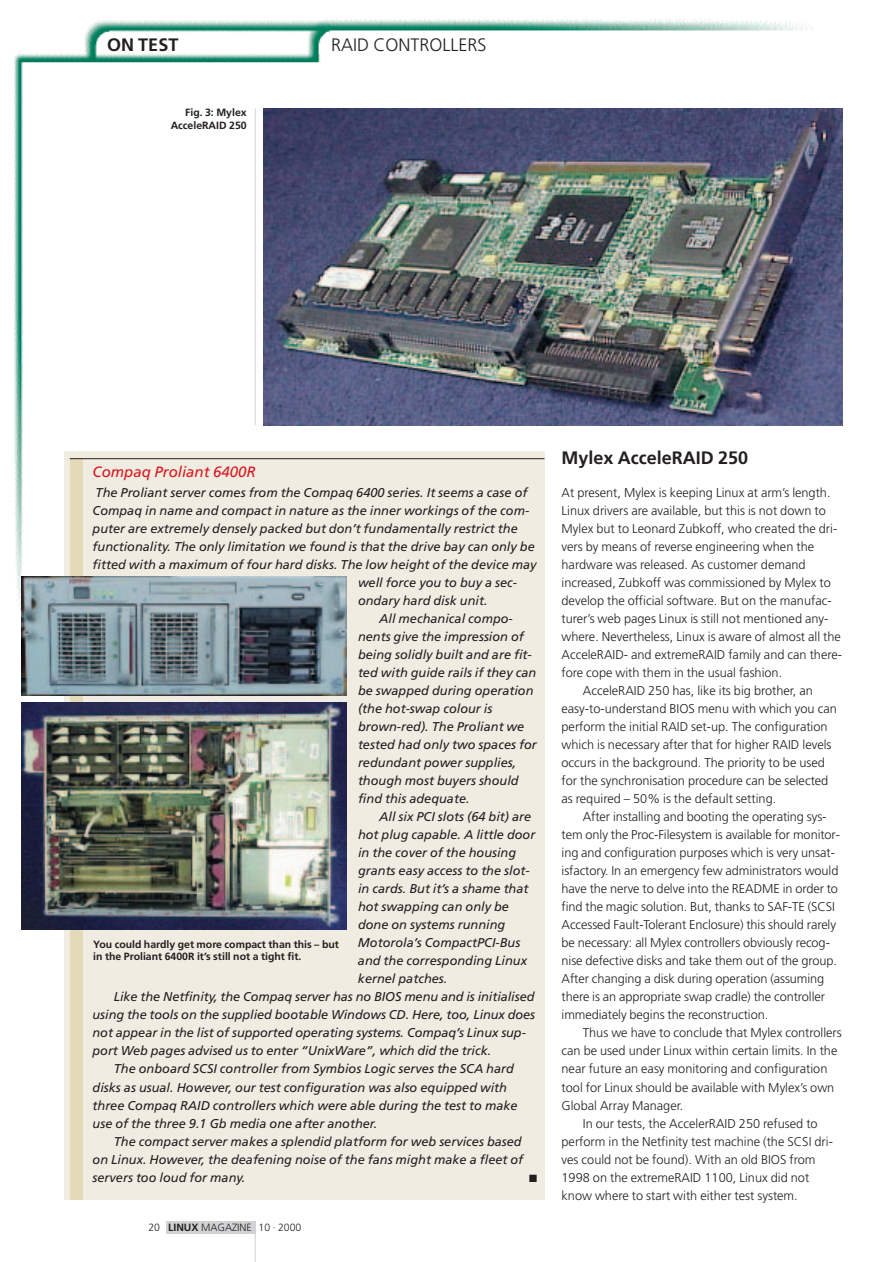
<style>
.page{position:relative;width:893px;height:1262px;background:#fff}
.page>*{position:absolute;margin:0;border:0;box-sizing:border-box;transform-origin:0 0}
.t1{font:700 18px "Frutiger";color:#231f20}
.t2{font:300 18px "Frutiger";color:#231f20}
.t3{font:italic 15px "Frutiger";color:#d7171f}
.t4{font:300 12.75px "Frutiger";color:#231f20}
.t5{font:italic 12.75px "Frutiger";color:#231f20}
.t6{font:700 10.5px/12.6px "Frutiger";color:#231f20;text-align:right}
.t7{font:300 10.5px "Frutiger";color:#231f20}
.t8{font:10.5px "Zapf Dingbats";color:#231f20}
.s1{font-weight:700}
</style>
<div class="page">
<img style="left:14px;top:19px;width:829px;height:608px">
<hr style="left:255px;top:108px;width:1px;height:317px;background:#d1d2d4">
<hr style="left:255px;top:1220px;width:1px;height:42px;background:#d1d2d4">
<div style="left:166px;top:1220px;width:89px;height:13px;background:#d1d2d4"></div>
<div style="left:64px;top:450px;width:480px;height:749px;background:#f1ece2"></div>
<div style="left:70px;top:458px;width:13px;height:741px;background:#e5dab7"></div>
<hr style="left:70px;top:458px;width:474px;height:1px;background:#231f20">
<img style="left:21px;top:576px;width:325px;height:119px">
<img style="left:21px;top:702px;width:325px;height:227px">
<img style="left:264px;top:108px;width:578px;height:317px">
<h1 class="t1" style="left:107px;top:38px;width:73px">ON TEST</h1>
<h1 class="t2" style="left:331px;top:38px;width:157px">RAID CONTROLLERS</h1>
<p class="t6" style="left:171px;top:107px;width:77px">Fig. 3: Mylex<br>AcceleRAID 250</p>
<p class="t3" style="left:93px;top:465px;width:164px">Compaq Proliant 6400R</p>
<p class="t5" style="left:96px;top:487px;width:433px">The Proliant server comes from the Compaq 6400 series. It seems a case of</p>
<p class="t5" style="left:93px;top:505px;width:438px">Compaq in name and compact in nature as the inner workings of the com-</p>
<p class="t5" style="left:93px;top:523px;width:426px">puter are extremely densely packed but don’t fundamentally restrict the</p>
<p class="t5" style="left:93px;top:541px;width:443px">functionality. The only limitation we found is that the drive bay can only be</p>
<p class="t5" style="left:93px;top:559px;width:445px">fitted with a maximum of four hard disks. The low height of the device may</p>
<p class="t5" style="left:358px;top:577px;width:161px">well force you to buy a sec-</p>
<p class="t5" style="left:358px;top:595px;width:131px">ondary hard disk unit.</p>
<p class="t5" style="left:379px;top:613px;width:135px">All mechanical compo-</p>
<p class="t5" style="left:358px;top:631px;width:167px">nents give the impression of</p>
<p class="t5" style="left:358px;top:649px;width:175px">being solidly built and are fit-</p>
<p class="t5" style="left:358px;top:667px;width:180px">ted with guide rails if they can</p>
<p class="t5" style="left:358px;top:685px;width:177px">be swapped during operation</p>
<p class="t5" style="left:358px;top:703px;width:136px">(the hot-swap colour is</p>
<p class="t5" style="left:358px;top:721px;width:168px">brown-red). The Proliant we</p>
<p class="t5" style="left:358px;top:739px;width:180px">tested had only two spaces for</p>
<p class="t5" style="left:358px;top:757px;width:160px">redundant power supplies,</p>
<p class="t5" style="left:358px;top:775px;width:162px">though most buyers should</p>
<p class="t5" style="left:358px;top:794px;width:113px">find this adequate.</p>
<p class="t5" style="left:379px;top:812px;width:153px">All six PCI slots (64 bit) are</p>
<p class="t5" style="left:358px;top:830px;width:179px">hot plug capable. A little door</p>
<p class="t5" style="left:358px;top:848px;width:160px">in the cover of the housing</p>
<p class="t5" style="left:358px;top:866px;width:173px">grants easy access to the slot-</p>
<p class="t5" style="left:358px;top:884px;width:172px">in cards. But it’s a shame that</p>
<p class="t5" style="left:358px;top:902px;width:152px">hot swapping can only be</p>
<p class="t5" style="left:358px;top:920px;width:149px">done on systems running</p>
<p class="t5" style="left:358px;top:938px;width:164px">Motorola’s CompactPCI-Bus</p>
<p class="t5" style="left:358px;top:956px;width:171px">and the corresponding Linux</p>
<p class="t5" style="left:358px;top:974px;width:91px">kernel patches.</p>
<p class="t5" style="left:114px;top:992px;width:422px">Like the Netfinity, the Compaq server has no BIOS menu and is initialised</p>
<p class="t5" style="left:93px;top:1010px;width:444px">using the tools on the supplied bootable Windows CD. Here, too, Linux does</p>
<p class="t5" style="left:93px;top:1028px;width:435px">not appear in the list of supported operating systems. Compaq’s Linux sup-</p>
<p class="t5" style="left:93px;top:1046px;width:400px">port Web pages advised us to enter “UnixWare”, which did the trick.</p>
<p class="t5" style="left:114px;top:1064px;width:401px">The onboard SCSI controller from Symbios Logic serves the SCA hard</p>
<p class="t5" style="left:93px;top:1082px;width:416px">disks as usual. However, our test configuration was also equipped with</p>
<p class="t5" style="left:93px;top:1100px;width:426px">three Compaq RAID controllers which were able during the test to make</p>
<p class="t5" style="left:93px;top:1118px;width:286px">use of the three 9.1 Gb media one after another.</p>
<p class="t5" style="left:114px;top:1136px;width:409px">The compact server makes a splendid platform for web services based</p>
<p class="t5" style="left:93px;top:1154px;width:432px">on Linux. However, the deafening noise of the fans might make a fleet of</p>
<p class="t5" style="left:93px;top:1172px;width:154px">servers too loud for many.</p>
<p class="t8" style="left:529px;top:1172px;width:9px">■</p>
<p class="t6" style="left:93px;top:938px;width:247px;text-align:left">You could hardly get more compact than this – but in the Proliant 6400R it’s still not a tight fit.</p>
<p class="t7" style="left:148px;top:1223px;width:154px">20 <span class="s1">LINUX</span> MAGAZINE 10 · 2000</p>
<h1 class="t1" style="left:561px;top:451px;width:188px">Mylex AcceleRAID 250</h1>
<p class="t4" style="left:561px;top:487px;width:270px">At present, Mylex is keeping Linux at arm’s length.</p>
<p class="t4" style="left:561px;top:505px;width:266px">Linux drivers are available, but this is not down to</p>
<p class="t4" style="left:561px;top:523px;width:277px">Mylex but to Leonard Zubkoff, who created the dri-</p>
<p class="t4" style="left:561px;top:541px;width:254px">vers by means of reverse engineering when the</p>
<p class="t4" style="left:561px;top:559px;width:245px">hardware was released. As customer demand</p>
<p class="t4" style="left:561px;top:577px;width:271px">increased, Zubkoff was commissioned by Mylex to</p>
<p class="t4" style="left:561px;top:595px;width:271px">develop the official software. But on the manufac-</p>
<p class="t4" style="left:561px;top:613px;width:268px">turer’s web pages Linux is still not mentioned any-</p>
<p class="t4" style="left:561px;top:631px;width:281px">where. Nevertheless, Linux is aware of almost all the</p>
<p class="t4" style="left:561px;top:649px;width:282px">AcceleRAID- and extremeRAID family and can there-</p>
<p class="t4" style="left:561px;top:667px;width:222px">fore cope with them in the usual fashion.</p>
<p class="t4" style="left:583px;top:685px;width:232px">AcceleRAID 250 has, like its big brother, an</p>
<p class="t4" style="left:561px;top:703px;width:277px">easy-to-understand BIOS menu with which you can</p>
<p class="t4" style="left:561px;top:721px;width:267px">perform the initial RAID set-up. The configuration</p>
<p class="t4" style="left:561px;top:739px;width:271px">which is necessary after that for higher RAID levels</p>
<p class="t4" style="left:561px;top:757px;width:265px">occurs in the background. The priority to be used</p>
<p class="t4" style="left:561px;top:775px;width:268px">for the synchronisation procedure can be selected</p>
<p class="t4" style="left:561px;top:794px;width:216px">as required – 50% is the default setting.</p>
<p class="t4" style="left:583px;top:812px;width:245px">After installing and booting the operating sys-</p>
<p class="t4" style="left:561px;top:830px;width:280px">tem only the Proc-Filesystem is available for monitor-</p>
<p class="t4" style="left:561px;top:848px;width:275px">ing and configuration purposes which is very unsat-</p>
<p class="t4" style="left:561px;top:866px;width:278px">isfactory. In an emergency few administrators would</p>
<p class="t4" style="left:561px;top:884px;width:278px">have the nerve to delve into the README in order to</p>
<p class="t4" style="left:561px;top:902px;width:275px">find the magic solution. But, thanks to SAF-TE (SCSI</p>
<p class="t4" style="left:561px;top:920px;width:276px">Accessed Fault-Tolerant Enclosure) this should rarely</p>
<p class="t4" style="left:561px;top:938px;width:270px">be necessary: all Mylex controllers obviously recog-</p>
<p class="t4" style="left:561px;top:956px;width:277px">nise defective disks and take them out of the group.</p>
<p class="t4" style="left:561px;top:974px;width:264px">After changing a disk during operation (assuming</p>
<p class="t4" style="left:561px;top:992px;width:265px">there is an appropriate swap cradle) the controller</p>
<p class="t4" style="left:561px;top:1010px;width:208px">immediately begins the reconstruction.</p>
<p class="t4" style="left:583px;top:1028px;width:260px">Thus we have to conclude that Mylex controllers</p>
<p class="t4" style="left:561px;top:1046px;width:277px">can be used under Linux within certain limits. In the</p>
<p class="t4" style="left:561px;top:1064px;width:267px">near future an easy monitoring and configuration</p>
<p class="t4" style="left:561px;top:1082px;width:274px">tool for Linux should be available with Mylex’s own</p>
<p class="t4" style="left:561px;top:1100px;width:123px">Global Array Manager.</p>
<p class="t4" style="left:583px;top:1118px;width:236px">In our tests, the AccelerRAID 250 refused to</p>
<p class="t4" style="left:561px;top:1136px;width:273px">perform in the Netfinity test machine (the SCSI dri-</p>
<p class="t4" style="left:561px;top:1154px;width:255px">ves could not be found). With an old BIOS from</p>
<p class="t4" style="left:561px;top:1172px;width:249px">1998 on the extremeRAID 1100, Linux did not</p>
<p class="t4" style="left:561px;top:1190px;width:238px">know where to start with either test system.</p>
</div>
